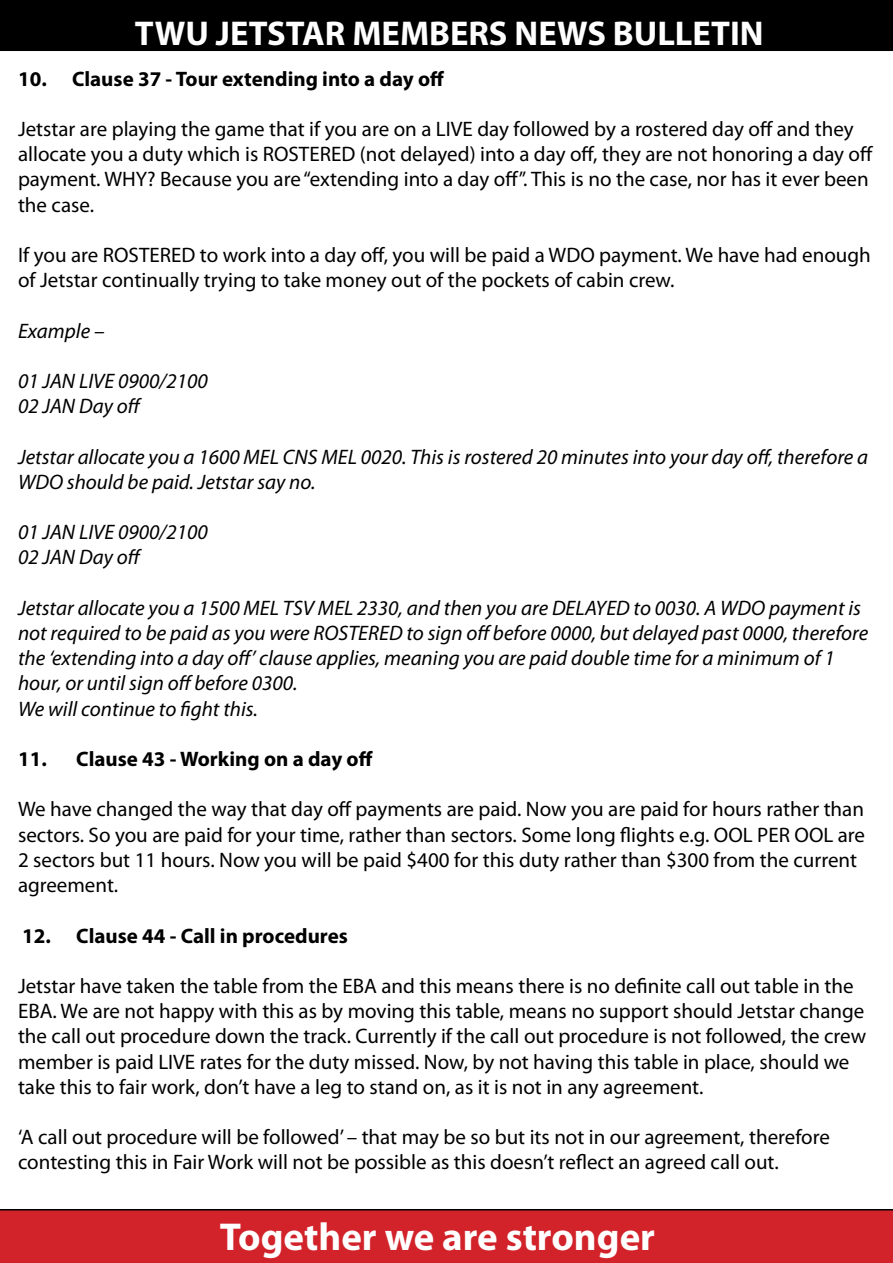
<style>
.page{position:relative;width:893px;height:1263px;background:#fff}
.page>*{position:absolute;margin:0;border:0;box-sizing:border-box;transform-origin:0 0}
.t1{font:700 39px "Myriad Pro";color:#fff}
.t2{font:700 34.5px "Myriad Pro";color:#fff}
.t3{font:21px/25.2px "Myriad Pro";color:#000}
.t4{font:italic 21px/25.2px "Myriad Pro";color:#000}
.t5{font:700 21px "Myriad Pro";color:#000}
</style>
<div class="page">
<div style="left:0;top:0;width:893px;height:51px;background:#000"></div>
<div style="left:0;top:1209px;width:893px;height:54px;background:#d2232a"></div>
<h2 class="t2" style="left:135px;top:11px;width:630px">TWU JETSTAR MEMBERS NEWS BULLETIN</h2>
<p class="t5" style="left:18px;top:65px;width:428px">10. Clause 37 - Tour extending into a day off</p>
<p class="t3" style="left:18px;top:116px;width:857px">Jetstar are playing the game that if you are on a LIVE day followed by a rostered day off and they allocate you a duty which is ROSTERED (not delayed) into a day off, they are not honoring a day off payment. WHY? Because you are “extending into a day off”. This is no the case, nor has it ever been the case.</p>
<p class="t3" style="left:18px;top:242px;width:854px">If you are ROSTERED to work into a day off, you will be paid a WDO payment. We have had enough of Jetstar continually trying to take money out of the pockets of cabin crew.</p>
<p class="t4" style="left:18px;top:318px;width:88px">Example –</p>
<p class="t4" style="left:18px;top:368px;width:191px">01 JAN LIVE 0900/2100<br>02 JAN Day off</p>
<p class="t4" style="left:18px;top:444px;width:852px">Jetstar allocate you a 1600 MEL CNS MEL 0020. This is rostered 20 minutes into your day off, therefore a<br>WDO should be paid. Jetstar say no.</p>
<p class="t4" style="left:18px;top:519px;width:191px">01 JAN LIVE 0900/2100<br>02 JAN Day off</p>
<p class="t4" style="left:18px;top:595px;width:852px">Jetstar allocate you a 1500 MEL TSV MEL 2330, and then you are DELAYED to 0030. A WDO payment is not required to be paid as you were ROSTERED to sign off before 0000, but delayed past 0000, therefore the ‘extending into a day off’ clause applies, meaning you are paid double time for a minimum of 1 hour, or until sign off before 0300.<br>We will continue to fight this.</p>
<p class="t5" style="left:18px;top:745px;width:356px">11. Clause 43 - Working on a day off</p>
<p class="t3" style="left:18px;top:796px;width:849px">We have changed the way that day off payments are paid. Now you are paid for hours rather than sectors. So you are paid for your time, rather than sectors. Some long flights e.g. OOL PER OOL are 2 sectors but 11 hours. Now you will be paid $400 for this duty rather than $300 from the current agreement.</p>
<p class="t5" style="left:22px;top:922px;width:327px">12. Clause 44 - Call in procedures</p>
<p class="t3" style="left:18px;top:973px;width:850px">Jetstar have taken the table from the EBA and this means there is no definite call out table in the EBA. We are not happy with this as by moving this table, means no support should Jetstar change the call out procedure down the track. Currently if the call out procedure is not followed, the crew member is paid LIVE rates for the duty missed. Now, by not having this table in place, should we take this to fair work, don’t have a leg to stand on, as it is not in any agreement.</p>
<p class="t3" style="left:18px;top:1124px;width:813px">‘A call out procedure will be followed’ – that may be so but its not in our agreement, therefore contesting this in Fair Work will not be possible as this doesn’t reflect an agreed call out.</p>
<h1 class="t1" style="left:220px;top:1211px;width:437px">Together we are stronger</h1>
</div>
